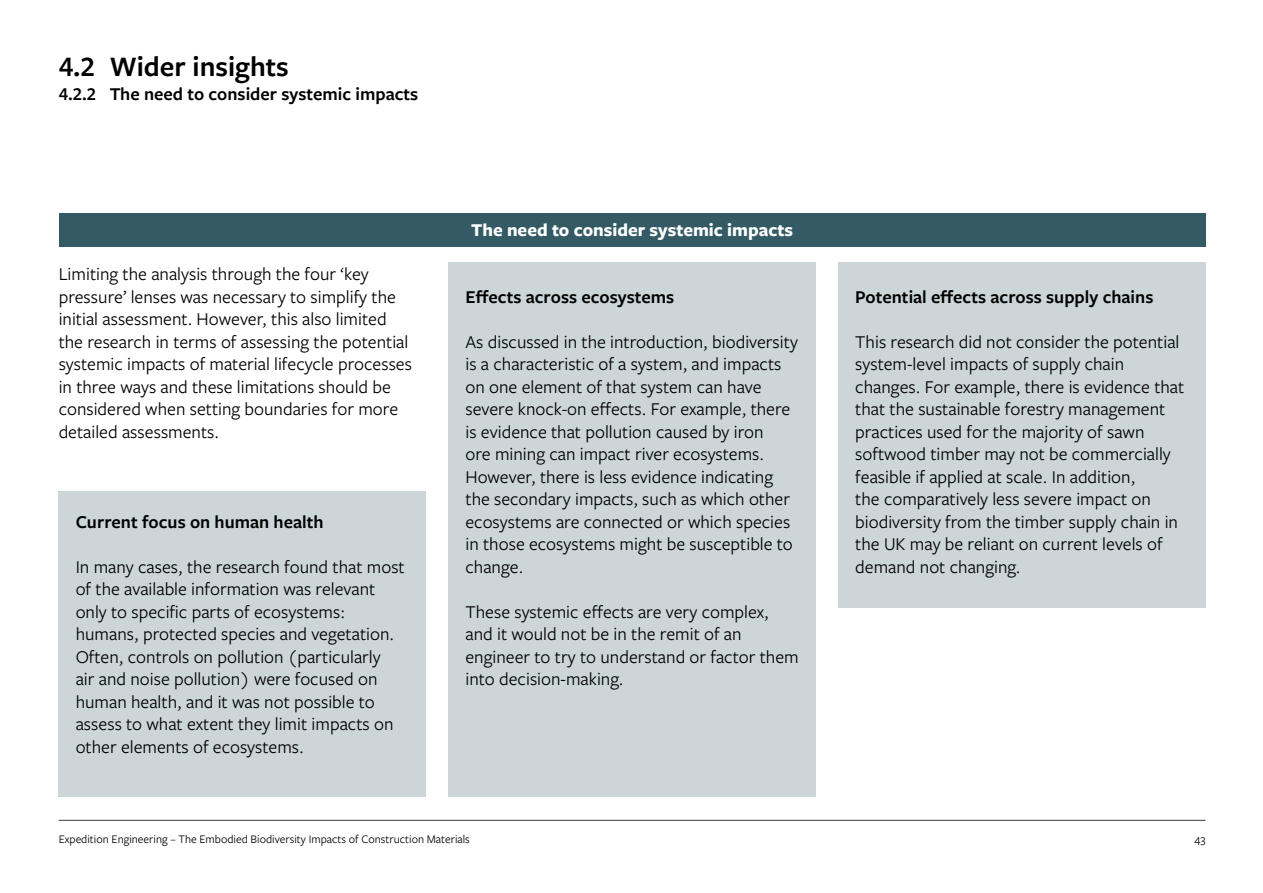
<style>
.page{position:relative;width:1263px;height:893px;background:#fff}
.page>*{position:absolute;margin:0;border:0;box-sizing:border-box;transform-origin:0 0}
.CR_Column_Header__Level_2{font:600 29.25px "Freight Sans Pro";color:#000}
.Small_Body_Copy{font:18.75px/22.5px "Freight Sans Pro";color:#000}
.Small_Body_Copy-2{font:600 18.75px "Freight Sans Pro";color:#000}
.CR_Sub_Heading__Level_3{font:600 18.75px "Freight Sans Pro";color:#000}
.Case_Study_Copy{font:700 18.75px "Freight Sans Pro";color:#fff}
.t1{font:12px "Freight Sans Pro";color:#000}
</style>
<div class="page">
<hr style="left:59px;top:820px;width:1146px;height:1px;background:#3d3d3b">
<div style="left:838px;top:262px;width:367px;height:346px;background:#ccd6d8"></div>
<div style="left:59px;top:491px;width:367px;height:306px;background:#ccd6d8"></div>
<div style="left:448px;top:262px;width:368px;height:535px;background:#ccd6d8"></div>
<div style="left:59px;top:213px;width:1146px;height:34px;background:#335a65"></div>
<p class="CR_Column_Header__Level_2" style="left:59px;top:46px;width:232px">4.2 Wider insights</p>
<p class="CR_Sub_Heading__Level_3" style="left:59px;top:81px;width:361px">4.2.2 The need to consider systemic impacts</p>
<p class="Small_Body_Copy" style="left:59px;top:262px;width:355px">Limiting the analysis through the four ‘key pressure’ lenses was necessary to simplify the initial assessment. However, this also limited the research in terms of assessing the potential systemic impacts of material lifecycle processes in three ways and these limitations should be considered when setting boundaries for more detailed assessments.</p>
<p class="Small_Body_Copy-2" style="left:76px;top:509px;width:249px">Current focus on human health</p>
<p class="Small_Body_Copy" style="left:76px;top:555px;width:331px">In many cases, the research found that most of the available information was relevant only to specific parts of ecosystems: humans, protected species and vegetation.<br>Often, controls on pollution (particularly<br>air and noise pollution) were focused on human health, and it was not possible to assess to what extent they limit impacts on other elements of ecosystems.</p>
<p class="Case_Study_Copy" style="left:471px;top:217px;width:323px">The need to consider systemic impacts</p>
<p class="Small_Body_Copy-2" style="left:465px;top:284px;width:210px">Effects across ecosystems</p>
<p class="Small_Body_Copy" style="left:465px;top:330px;width:334px">As discussed in the introduction, biodiversity is a characteristic of a system, and impacts on one element of that system can have severe knock-on effects. For example, there is evidence that pollution caused by iron<br>ore mining can impact river ecosystems.<br>However, there is less evidence indicating the secondary impacts, such as which other ecosystems are connected or which species in those ecosystems might be susceptible to change.</p>
<p class="Small_Body_Copy" style="left:465px;top:600px;width:335px">These systemic effects are very complex, and it would not be in the remit of an engineer to try to understand or factor them into decision-making.</p>
<p class="Small_Body_Copy-2" style="left:855px;top:284px;width:300px">Potential effects across supply chains</p>
<p class="Small_Body_Copy" style="left:855px;top:330px;width:331px">This research did not consider the potential system-level impacts of supply chain changes. For example, there is evidence that that the sustainable forestry management practices used for the majority of sawn softwood timber may not be commercially feasible if applied at scale. In addition,<br>the comparatively less severe impact on biodiversity from the timber supply chain in the UK may be reliant on current levels of demand not changing.</p>
<p class="t1" style="left:59px;top:831px;width:413px">Expedition Engineering – The Embodied Biodiversity Impacts of Construction Materials</p>
<p class="t1" style="left:1194px;top:831px;width:13px">43</p>
</div>
